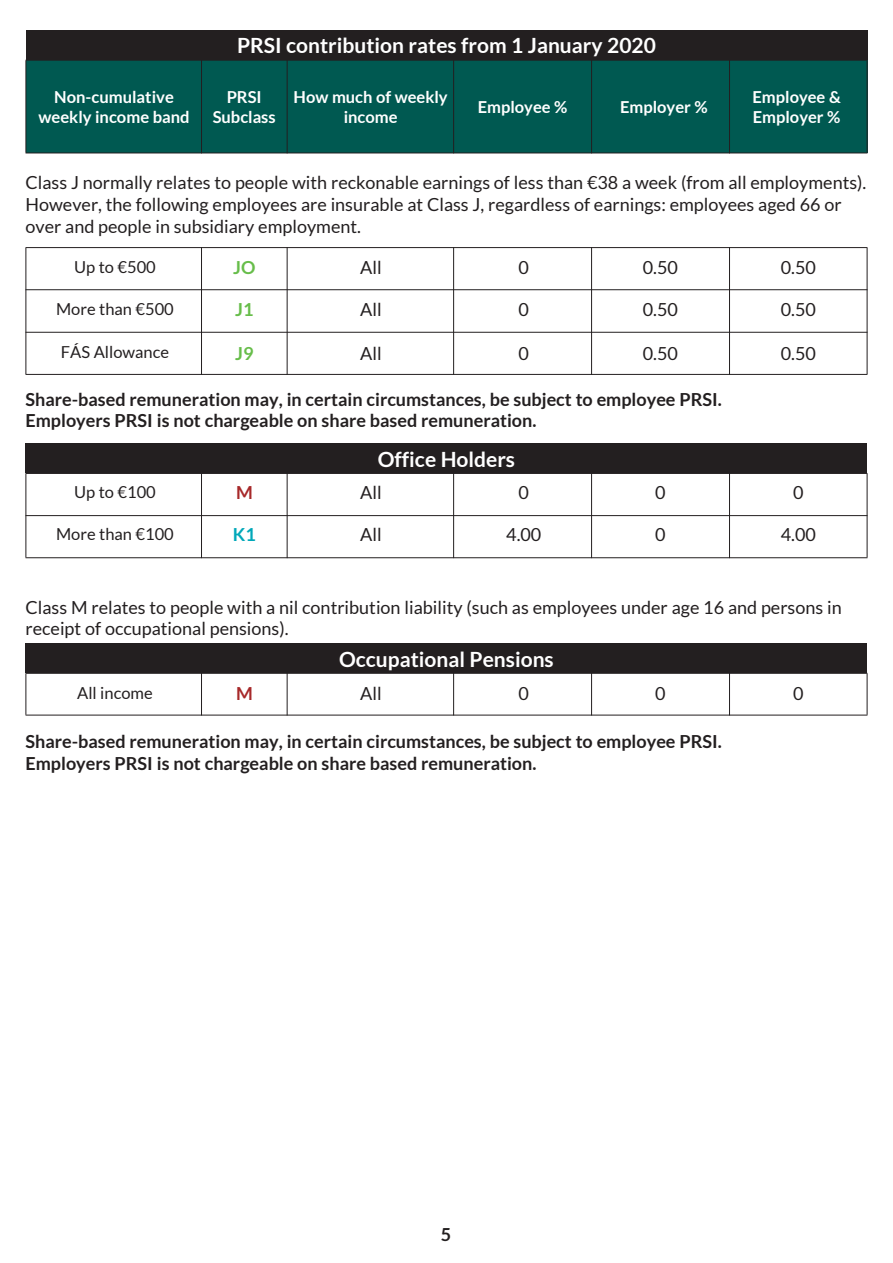
<style>
.page{position:relative;width:893px;height:1263px;background:#fff}
.page>*{position:absolute;margin:0;border:0;box-sizing:border-box;transform-origin:0 0}
.Text_Bold_CAPS{font:700 21px "Lato";color:#fff}
.Table_Text{font:18px/21.6px "Lato";color:#231f20}
.Table_Text-2{font:700 18px "Lato";color:#231f20}
.Text_Bold_CAPS-2{font:18px "Lato";color:#231f20}
.Text_Bold_CAPS-3{font:700 18px "Lato";color:#67bd4a}
.Text_Bold_CAPS-4{font:700 18px "Lato";color:#a7292a}
.Text_Bold_CAPS-5{font:700 18px "Lato";color:#00a8b9}
.Table_Text_Caps{font:700 16.5px/19.8px "Lato";color:#fff;text-align:center}
.Text_Bold_CAPS-6{font:16.5px "Lato";color:#231f20}
.Table_Text-3{font:700 16.5px/19.8px "Lato";color:#fff}
</style>
<div class="page">
<hr style="left:26px;top:247px;width:841px;height:1px;background:#231f20">
<hr style="left:26px;top:248px;width:1px;height:126px;background:#231f20">
<hr style="left:867px;top:248px;width:1px;height:126px;background:#231f20">
<hr style="left:26px;top:374px;width:841px;height:1px;background:#231f20">
<hr style="left:201px;top:247px;width:1px;height:128px;background:#231f20">
<hr style="left:287px;top:247px;width:1px;height:128px;background:#231f20">
<hr style="left:453px;top:247px;width:1px;height:128px;background:#231f20">
<hr style="left:26px;top:289px;width:841px;height:1px;background:#231f20">
<hr style="left:26px;top:332px;width:841px;height:1px;background:#231f20">
<hr style="left:591px;top:247px;width:1px;height:128px;background:#231f20">
<hr style="left:729px;top:247px;width:1px;height:128px;background:#231f20">
<hr style="left:26px;top:473px;width:841px;height:1px;background:#231f20">
<hr style="left:26px;top:474px;width:1px;height:83px;background:#231f20">
<hr style="left:867px;top:474px;width:1px;height:83px;background:#231f20">
<hr style="left:26px;top:557px;width:841px;height:1px;background:#231f20">
<div style="left:26px;top:443px;width:841px;height:30px;background:#231f20"></div>
<hr style="left:201px;top:473px;width:1px;height:85px;background:#231f20">
<hr style="left:287px;top:473px;width:1px;height:85px;background:#231f20">
<hr style="left:453px;top:473px;width:1px;height:85px;background:#231f20">
<hr style="left:591px;top:473px;width:1px;height:85px;background:#231f20">
<hr style="left:729px;top:473px;width:1px;height:85px;background:#231f20">
<hr style="left:26px;top:673px;width:841px;height:1px;background:#231f20">
<hr style="left:26px;top:674px;width:1px;height:41px;background:#231f20">
<hr style="left:867px;top:674px;width:1px;height:41px;background:#231f20">
<hr style="left:26px;top:715px;width:841px;height:1px;background:#231f20">
<hr style="left:201px;top:673px;width:1px;height:42px;background:#231f20">
<hr style="left:287px;top:673px;width:1px;height:42px;background:#231f20">
<hr style="left:453px;top:673px;width:1px;height:42px;background:#231f20">
<div style="left:26px;top:643px;width:841px;height:30px;background:#231f20"></div>
<hr style="left:591px;top:673px;width:1px;height:42px;background:#231f20">
<hr style="left:729px;top:673px;width:1px;height:42px;background:#231f20">
<hr style="left:26px;top:515px;width:841px;height:1px;background:#231f20">
<div style="left:26px;top:60px;width:841px;height:93px;background:#005951"></div>
<hr style="left:26px;top:60px;width:841px;height:1px;background:#231f20">
<hr style="left:26px;top:61px;width:1px;height:92px;background:#231f20">
<hr style="left:867px;top:61px;width:1px;height:92px;background:#231f20">
<hr style="left:26px;top:153px;width:841px;height:1px;background:#231f20">
<hr style="left:201px;top:60px;width:1px;height:93px;background:#231f20">
<hr style="left:287px;top:60px;width:1px;height:93px;background:#231f20">
<hr style="left:453px;top:60px;width:1px;height:93px;background:#231f20">
<hr style="left:591px;top:60px;width:1px;height:93px;background:#231f20">
<hr style="left:729px;top:60px;width:1px;height:93px;background:#231f20">
<div style="left:26px;top:30px;width:841px;height:30px;background:#231f20"></div>
<p class="Table_Text_Caps" style="left:54px;top:87px;width:121px">Non-cumulative</p>
<p class="Table_Text_Caps" style="left:38px;top:107px;width:153px">weekly income band</p>
<p class="Text_Bold_CAPS" style="left:237px;top:34px;width:420px">PRSI contribution rates from 1 January 2020</p>
<p class="Table_Text_Caps" style="left:227px;top:87px;width:37px">PRSI</p>
<p class="Table_Text_Caps" style="left:213px;top:107px;width:65px">Subclass</p>
<p class="Table_Text_Caps" style="left:294px;top:87px;width:156px">How much of weekly income</p>
<p class="Table_Text-3" style="left:478px;top:97px;width:91px">Employee %</p>
<p class="Table_Text-3" style="left:620px;top:97px;width:89px">Employer %</p>
<p class="Table_Text-3" style="left:752px;top:87px;width:90px">Employee &amp;<br>Employer %</p>
<p class="Table_Text" style="left:26px;top:172px;width:842px">Class J normally relates to people with reckonable earnings of less than €38 a week (from all employments).<br>However, the following employees are insurable at Class J, regardless of earnings: employees aged 66 or over and people in subsidiary employment.</p>
<p class="Text_Bold_CAPS-6" style="left:74px;top:258px;width:83px">Up to €500</p>
<p class="Text_Bold_CAPS-3" style="left:233px;top:257px;width:24px">JO</p>
<p class="Text_Bold_CAPS-2" style="left:360px;top:258px;width:23px">All</p>
<p class="Text_Bold_CAPS-2" style="left:519px;top:258px;width:12px">0</p>
<p class="Text_Bold_CAPS-2" style="left:643px;top:258px;width:37px">0.50</p>
<p class="Text_Bold_CAPS-2" style="left:781px;top:258px;width:37px">0.50</p>
<p class="Text_Bold_CAPS-6" style="left:56px;top:300px;width:119px">More than €500</p>
<p class="Text_Bold_CAPS-3" style="left:235px;top:299px;width:20px">J1</p>
<p class="Text_Bold_CAPS-2" style="left:360px;top:300px;width:23px">All</p>
<p class="Text_Bold_CAPS-2" style="left:519px;top:300px;width:12px">0</p>
<p class="Text_Bold_CAPS-2" style="left:643px;top:300px;width:37px">0.50</p>
<p class="Text_Bold_CAPS-2" style="left:781px;top:300px;width:37px">0.50</p>
<p class="Text_Bold_CAPS-6" style="left:61px;top:343px;width:110px">FÁS Allowance</p>
<p class="Text_Bold_CAPS-3" style="left:235px;top:343px;width:20px">J9</p>
<p class="Text_Bold_CAPS-2" style="left:360px;top:343px;width:23px">All</p>
<p class="Text_Bold_CAPS-2" style="left:519px;top:343px;width:12px">0</p>
<p class="Text_Bold_CAPS-2" style="left:643px;top:343px;width:37px">0.50</p>
<p class="Text_Bold_CAPS-2" style="left:781px;top:343px;width:37px">0.50</p>
<p class="Table_Text-2" style="left:26px;top:389px;width:698px">Share-based remuneration may, in certain circumstances, be subject to employee PRSI.</p>
<p class="Table_Text-2" style="left:26px;top:410px;width:512px">Employers PRSI is not chargeable on share based remuneration.</p>
<p class="Text_Bold_CAPS" style="left:378px;top:447px;width:139px">Office Holders</p>
<p class="Text_Bold_CAPS-6" style="left:74px;top:483px;width:83px">Up to €100</p>
<p class="Text_Bold_CAPS-4" style="left:236px;top:482px;width:18px">M</p>
<p class="Text_Bold_CAPS-2" style="left:360px;top:483px;width:23px">All</p>
<p class="Text_Bold_CAPS-2" style="left:519px;top:483px;width:12px">0</p>
<p class="Text_Bold_CAPS-2" style="left:655px;top:483px;width:12px">0</p>
<p class="Text_Bold_CAPS-2" style="left:793px;top:483px;width:12px">0</p>
<p class="Text_Bold_CAPS-6" style="left:56px;top:525px;width:119px">More than €100</p>
<p class="Text_Bold_CAPS-5" style="left:233px;top:524px;width:25px">K1</p>
<p class="Text_Bold_CAPS-2" style="left:360px;top:525px;width:23px">All</p>
<p class="Text_Bold_CAPS-2" style="left:506px;top:525px;width:37px">4.00</p>
<p class="Text_Bold_CAPS-2" style="left:655px;top:525px;width:12px">0</p>
<p class="Text_Bold_CAPS-2" style="left:781px;top:525px;width:37px">4.00</p>
<p class="Table_Text" style="left:26px;top:596px;width:818px">Class M relates to people with a nil contribution liability (such as employees under age 16 and persons in receipt of occupational pensions).</p>
<p class="Text_Bold_CAPS" style="left:339px;top:647px;width:216px">Occupational Pensions</p>
<p class="Text_Bold_CAPS-6" style="left:77px;top:684px;width:77px">All income</p>
<p class="Text_Bold_CAPS-4" style="left:236px;top:683px;width:18px">M</p>
<p class="Text_Bold_CAPS-2" style="left:360px;top:684px;width:23px">All</p>
<p class="Text_Bold_CAPS-2" style="left:519px;top:684px;width:12px">0</p>
<p class="Text_Bold_CAPS-2" style="left:655px;top:684px;width:12px">0</p>
<p class="Text_Bold_CAPS-2" style="left:793px;top:684px;width:12px">0</p>
<p class="Table_Text-2" style="left:26px;top:732px;width:698px">Share-based remuneration may, in certain circumstances, be subject to employee PRSI.</p>
<p class="Table_Text-2" style="left:26px;top:753px;width:512px">Employers PRSI is not chargeable on share based remuneration.</p>
<p class="Table_Text-2" style="left:441px;top:1224px;width:12px">5</p>
</div>
